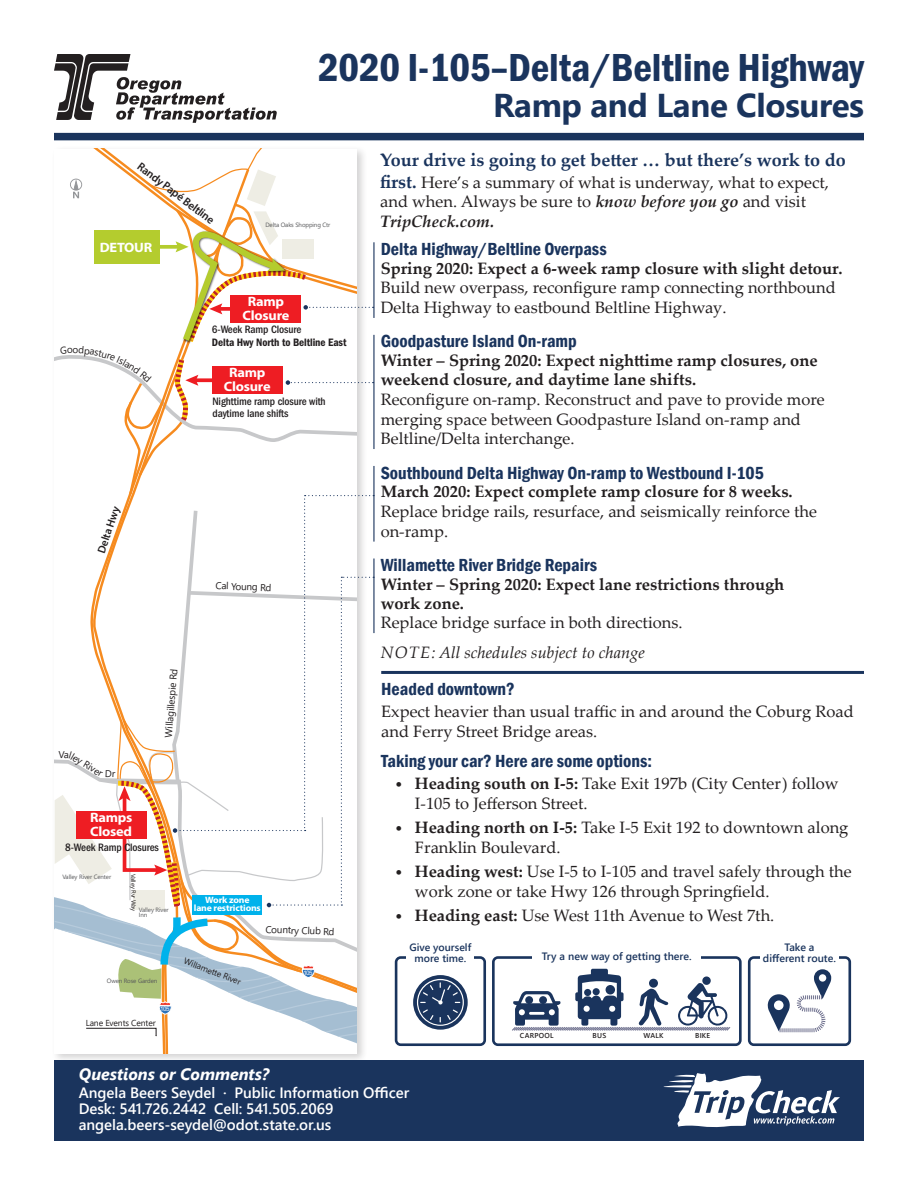
<style>
.page{position:relative;width:918px;height:1188px;background:#fff}
.page>*{position:absolute;margin:0;border:0;box-sizing:border-box;transform-origin:0 0}
.Header_1{font:40.5px "Franklin Gothic URW Con Dem";letter-spacing:-.005em;color:#1a345d}
.Header_2{font:700 33px "Segoe UI";letter-spacing:-.01em;color:#1a345d}
.Location_header__bor{font:600 condensed 18px "Franklin Gothic";color:#1a345d}
.t1{font:700 18px "Palatino Linotype";color:#1a345d}
.Location_work_descri{font:16.5px/19.8px "Palatino Linotype";color:#231f20}
.Location_subhead{font:700 16.5px/18.8px "Palatino Linotype";color:#231f20}
.t2{font:italic 16.5px "Palatino Linotype";color:#231f20}
.t3{font:italic 700 16.5px "Segoe UI";color:#fff}
.Footer_text{font:600 15px "Segoe UI";letter-spacing:-.005em;color:#fff}
.t4{font:700 13.65px/13.6px "Myriad Pro";letter-spacing:-.015em;color:#fff;text-align:center;scale:1.05 1}
.t5{font:600 11.55px "Myriad Pro";color:#231f20}
.t6{font:500 condensed 11.1px/12.3px "ITC Franklin Gothic Std";letter-spacing:-.01em;color:#231f20}
.t7{font:11.1px "ITC Franklin Gothic Std Dm Cd";letter-spacing:-.01em;color:#231f20}
.t8{font:600 11.1px "Myriad Pro";color:#231f20}
.Adjust{font:600 10.65px/10.6px "Segoe UI";color:#1a345d;text-align:center}
.Adjust-2{font:600 10.5px "Segoe UI";color:#1a345d}
.t9{font:9.9px "Segoe UI";color:#231f20}
.t10{font:700 9.15px/8.1px "Myriad Pro";letter-spacing:-.015em;color:#fff;text-align:center;scale:1.05 1}
.t11{font:8.7px "Segoe UI";letter-spacing:-.015em;color:#231f20}
.Alt_transp{font:600 7.05px "Segoe UI";letter-spacing:.035em;color:#231f20}
.t12{font:6.15px/4.9px "Segoe UI";letter-spacing:-.015em;color:#57585a}
.t13{font:6.15px "Segoe UI";color:#231f20}
.t14{font:6.15px "Arial";letter-spacing:-.075em;color:#fff}
.s1{font-weight:700;font-size:18px;color:#1a345d}
.s2{font-weight:700;font-style:italic}
.s3{font-size:13.5px}
.s4{font-weight:700}
</style>
<div class="page">
<div style="left:51px;top:145px;width:316px;height:919px;background:#231f20;opacity:.2"></div>
<svg style="left:54px;top:54px;width:223px;height:69px"></svg>
<hr style="left:373px;top:466px;width:2px;height:76px;background:#1a345d">
<hr style="left:373px;top:242px;width:2px;height:76px;background:#1a345d">
<hr style="left:373px;top:335px;width:2px;height:114px;background:#1a345d">
<hr style="left:373px;top:559px;width:2px;height:74px;background:#1a345d">
<div style="left:54px;top:1060px;width:810px;height:81px;background:#1a345d"></div>
<div style="left:54px;top:133px;width:810px;height:7px;background:#1a345d"></div>
<svg style="left:663px;top:1073px;width:177px;height:54px"></svg>
<div style="left:395px;top:956px;width:91px;height:90px;border:3px solid #1a345d;border-radius:5px"></div>
<div style="left:407px;top:941px;width:67px;height:21px;background:#fff"></div>
<svg style="left:413px;top:975px;width:55px;height:55px"></svg>
<div style="left:748px;top:956px;width:103px;height:90px;border:3px solid #1a345d;border-radius:5px"></div>
<svg style="left:768px;top:969px;width:63px;height:64px"></svg>
<div style="left:760px;top:940px;width:79px;height:22px;background:#fff"></div>
<svg style="left:512px;top:969px;width:219px;height:62px"></svg>
<div style="left:591px;top:996px;width:10px;height:10px;background:#1a345d;border-radius:5px"></div>
<div style="left:593px;top:988px;width:7px;height:7px;background:#1a345d;border-radius:50%"></div>
<div style="left:583px;top:996px;width:10px;height:9px;background:#1a345d;border-radius:4px"></div>
<div style="left:584px;top:989px;width:7px;height:7px;background:#1a345d;border-radius:50%"></div>
<div style="left:603px;top:996px;width:15px;height:9px;background:#1a345d;border-radius:5px"></div>
<div style="left:606px;top:985px;width:9px;height:10px;background:#1a345d;border-radius:50%"></div>
<div style="left:492px;top:956px;width:250px;height:90px;border:3px solid #1a345d;border-radius:5px"></div>
<div style="left:532px;top:950px;width:169px;height:10px;background:#fff"></div>
<hr style="left:381px;top:671px;width:483px;height:3px;background:#1a345d">
<svg style="left:55px;top:149px;width:319px;height:905px"></svg>
<p class="t5" style="left:143px;top:159px;width:94px;rotate:37deg">Randy Papé Beltline</p>
<p class="Header_1" style="left:318px;top:41px;width:547px">2020 I-105–Delta/Beltline Highway</p>
<p class="Header_2" style="left:493px;top:75px;width:372px">Ramp and Lane Closures</p>
<p class="t12" style="left:265px;top:222px;width:66px">Delta Oaks Shopping Ctr</p>
<p class="t1" style="left:380px;top:147px;width:467px">Your drive is going to get better … but there’s work to do</p>
<p class="Location_work_descri" style="left:380px;top:171px;width:450px"><span class="s1">first.</span> Here’s a summary of what is underway, what to expect, and when. Always be sure to <span class="s2">know before you go</span> and visit<br><span class="s2">TripCheck.com.</span></p>
<p class="t4" style="left:100px;top:240px;width:51px">DETOUR</p>
<p class="t4" style="left:243px;top:294px;width:46px">Ramp<br>Closure</p>
<p class="t6" style="left:212px;top:324px;width:91px">6-Week Ramp Closure</p>
<p class="t7" style="left:212px;top:336px;width:136px">Delta Hwy North to Beltline East</p>
<p class="t4" style="left:224px;top:365px;width:46px">Ramp<br>Closure</p>
<p class="t6" style="left:213px;top:395px;width:115px">Nighttime ramp closure with daytime lane shifts</p>
<p class="t8" style="left:94px;top:550px;width:50px;rotate:-71deg">Delta Hwy</p>
<p class="t9" style="left:216px;top:576px;width:58px;rotate:2deg">Cal Young Rd</p>
<p class="t9" style="left:77px;top:748px;width:37px;rotate:31deg">ley River</p>
<p class="t4" style="left:90px;top:811px;width:42px;text-align:left">Ramps<br>Closed</p>
<p class="t9" style="left:159px;top:736px;width:70px;rotate:-85deg">Willagillespie Rd</p>
<p class="t6" style="left:65px;top:841px;width:95px">8-Week Ramp Closures</p>
<p class="t12" style="left:62px;top:874px;width:50px">Valley River Center</p>
<p class="t13" style="left:139px;top:874px;width:39px;rotate:90deg">Valley Rvr Way</p>
<p class="t12" style="left:139px;top:907px;width:31px">Valley River<br>Inn</p>
<p class="t10" style="left:194px;top:896px;width:65px">Work zone<br>lane restrictions</p>
<p class="t9" style="left:266px;top:920px;width:71px;rotate:2deg">Country Club Rd</p>
<p class="t12" style="left:107px;top:978px;width:52px">Owen Rose Garden</p>
<p class="t14" style="left:160px;top:1006px;width:11px">105</p>
<p class="t11" style="left:86px;top:1015px;width:71px">Lane Events Center</p>
<p class="t11" style="left:187px;top:953px;width:62px;rotate:21deg">Willamette River</p>
<p class="t14" style="left:303px;top:969px;width:11px">105</p>
<p class="Location_header__bor" style="left:381px;top:237px;width:228px">Delta Highway/Beltline Overpass</p>
<p class="Location_subhead" style="left:381px;top:258px;width:463px">Spring 2020: Expect a 6-week ramp closure with slight detour.</p>
<p class="Location_work_descri" style="left:381px;top:277px;width:457px">Build new overpass, reconfigure ramp connecting northbound<br>Delta Highway to eastbound Beltline Highway.</p>
<p class="Location_header__bor" style="left:381px;top:329px;width:198px">Goodpasture Island On-ramp</p>
<p class="Location_subhead" style="left:381px;top:351px;width:439px">Winter – Spring 2020: Expect nighttime ramp closures, one weekend closure, and daytime lane shifts.</p>
<p class="Location_work_descri" style="left:381px;top:389px;width:446px">Reconfigure on-ramp. Reconstruct and pave to provide more merging space between Goodpasture Island on-ramp and<br>Beltline/Delta interchange.</p>
<p class="Location_header__bor" style="left:381px;top:461px;width:385px">Southbound Delta Highway On-ramp to Westbound I-105</p>
<p class="Location_subhead" style="left:381px;top:482px;width:414px">March 2020: Expect complete ramp closure for 8 weeks.</p>
<p class="Location_work_descri" style="left:381px;top:501px;width:438px">Replace bridge rails, resurface, and seismically reinforce the on-ramp.</p>
<p class="Location_header__bor" style="left:381px;top:553px;width:218px">Willamette River Bridge Repairs</p>
<p class="Location_subhead" style="left:381px;top:574px;width:405px">Winter – Spring 2020: Expect lane restrictions through work zone.</p>
<p class="Location_work_descri" style="left:381px;top:612px;width:303px">Replace bridge surface in both directions.</p>
<p class="t2" style="left:381px;top:641px;width:266px">NOTE: All schedules subject to change</p>
<p class="Location_header__bor" style="left:381px;top:677px;width:135px">Headed downtown?</p>
<p class="Location_work_descri" style="left:381px;top:701px;width:474px">Expect heavier than usual traffic in and around the Coburg Road and Ferry Street Bridge areas.</p>
<p class="Location_header__bor" style="left:381px;top:749px;width:272px">Taking your car? Here are some options:</p>
<p class="Location_work_descri" style="left:415px;top:773px;width:425px;text-indent:-20px"><span class="s3">•</span> <span class="s4">Heading south on I-5:</span> Take Exit 197b (City Center) follow<br>I-105 to Jefferson Street.</p>
<p class="Location_work_descri" style="left:415px;top:817px;width:435px;text-indent:-20px"><span class="s3">•</span> <span class="s4">Heading north on I-5:</span> Take I-5 Exit 192 to downtown along<br>Franklin Boulevard.</p>
<p class="Location_work_descri" style="left:415px;top:861px;width:438px;text-indent:-20px"><span class="s3">•</span> <span class="s4">Heading west:</span> Use I-5 to I-105 and travel safely through the work zone or take Hwy 126 through Springfield.</p>
<p class="Location_work_descri" style="left:395px;top:905px;width:381px"><span class="s3">•</span> <span class="s4">Heading east:</span> Use West 11th Avenue to West 7th.</p>
<p class="Adjust-2" style="left:409px;top:938px;width:63px">Give yourself</p>
<p class="Adjust-2" style="left:415px;top:948px;width:53px">more time.</p>
<p class="Adjust" style="left:763px;top:941px;width:75px">Take a different route.</p>
<p class="Adjust" style="left:542px;top:950px;width:151px">Try a new way of getting there.</p>
<p class="Alt_transp" style="left:520px;top:1029px;width:35px">CARPOOL</p>
<p class="Alt_transp" style="left:593px;top:1029px;width:15px">BUS</p>
<p class="Alt_transp" style="left:644px;top:1029px;width:21px">WALK</p>
<p class="Alt_transp" style="left:695px;top:1029px;width:17px">BIKE</p>
<p class="t3" style="left:79px;top:1059px;width:192px">Questions or Comments?</p>
<p class="Footer_text" style="left:79px;top:1079px;width:332px">Angela Beers Seydel · Public Information Officer</p>
<p class="Footer_text" style="left:79px;top:1094px;width:256px">Desk: 541.726.2442 Cell: 541.505.2069</p>
<p class="Footer_text" style="left:79px;top:1110px;width:254px">angela.beers-seydel@odot.state.or.us</p>
</div>
